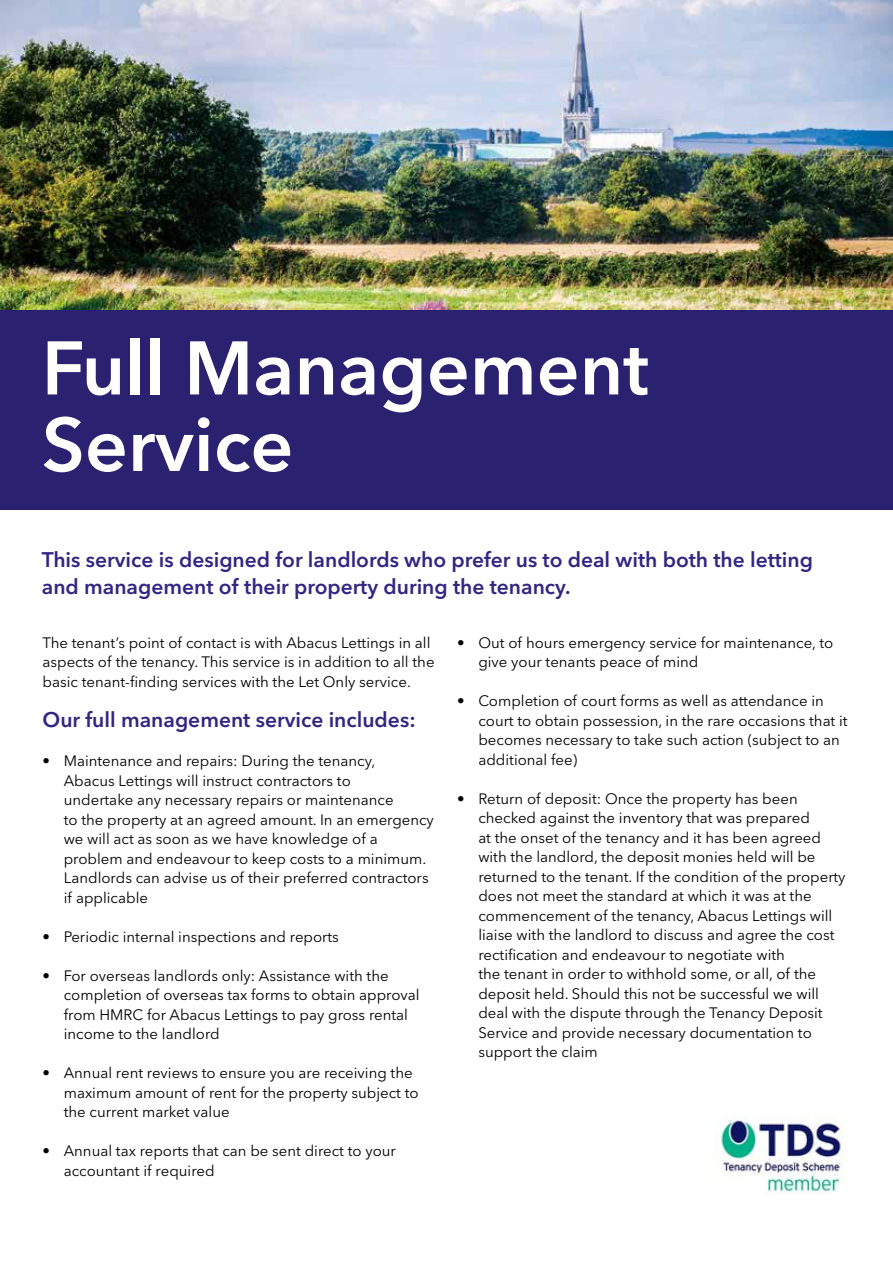
<style>
.page{position:relative;width:893px;height:1263px;background:#fff}
.page>*{position:absolute;margin:0;border:0;box-sizing:border-box;transform-origin:0 0}
.t1{font:600 75px/76.5px "Avenir Next LT Pro";color:#fff}
.t2{font:600 21px/27px "Avenir Next LT Pro";color:#312783}
.t3{font:15px/19.5px "Avenir Next LT Pro";color:#000}
</style>
<div class="page">
<img style="left:720px;top:1116px;width:124px;height:79px">
<img style="left:0;top:0;width:893px;height:310px">
<div style="left:0;top:310px;width:893px;height:200px;background:#2b2171"></div>
<h1 class="t1" style="left:42px;top:330px;width:608px">Full Management<br>Service</h1>
<h2 class="t2" style="left:42px;top:546px;width:773px">This service is designed for landlords who prefer us to deal with both the letting and management of their property during the tenancy.</h2>
<p class="t3" style="left:43px;top:633px;width:394px">The tenant’s point of contact is with Abacus Lettings in all aspects of the tenancy. This service is in addition to all the basic tenant-finding services with the Let Only service.</p>
<h2 class="t2" style="left:43px;top:706px;width:375px">Our full management service includes:</h2>
<p class="t3" style="left:64px;top:751px;width:372px;text-indent:-21px">• Maintenance and repairs: During the tenancy,<br>Abacus Lettings will instruct contractors to<br>undertake any necessary repairs or maintenance<br>to the property at an agreed amount. In an emergency we will act as soon as we have knowledge of a problem and endeavour to keep costs to a minimum.<br>Landlords can advise us of their preferred contractors if applicable</p>
<p class="t3" style="left:43px;top:927px;width:298px">• Periodic internal inspections and reports</p>
<p class="t3" style="left:64px;top:966px;width:357px;text-indent:-21px">• For overseas landlords only: Assistance with the completion of overseas tax forms to obtain approval from HMRC for Abacus Lettings to pay gross rental income to the landlord</p>
<p class="t3" style="left:64px;top:1063px;width:356px;text-indent:-21px">• Annual rent reviews to ensure you are receiving the maximum amount of rent for the property subject to the current market value</p>
<p class="t3" style="left:64px;top:1141px;width:334px;text-indent:-21px">• Annual tax reports that can be sent direct to your accountant if required</p>
<p class="t3" style="left:478px;top:633px;width:356px;text-indent:-21px">• Out of hours emergency service for maintenance, to give your tenants peace of mind</p>
<p class="t3" style="left:478px;top:691px;width:371px;text-indent:-21px">• Completion of court forms as well as attendance in court to obtain possession, in the rare occasions that it becomes necessary to take such action (subject to an additional fee)</p>
<p class="t3" style="left:478px;top:789px;width:369px;text-indent:-21px">• Return of deposit: Once the property has been checked against the inventory that was prepared<br>at the onset of the tenancy and it has been agreed with the landlord, the deposit monies held will be returned to the tenant. If the condition of the property does not meet the standard at which it was at the commencement of the tenancy, Abacus Lettings will liaise with the landlord to discuss and agree the cost rectification and endeavour to negotiate with<br>the tenant in order to withhold some, or all, of the deposit held. Should this not be successful we will deal with the dispute through the Tenancy Deposit Service and provide necessary documentation to support the claim</p>
</div>
